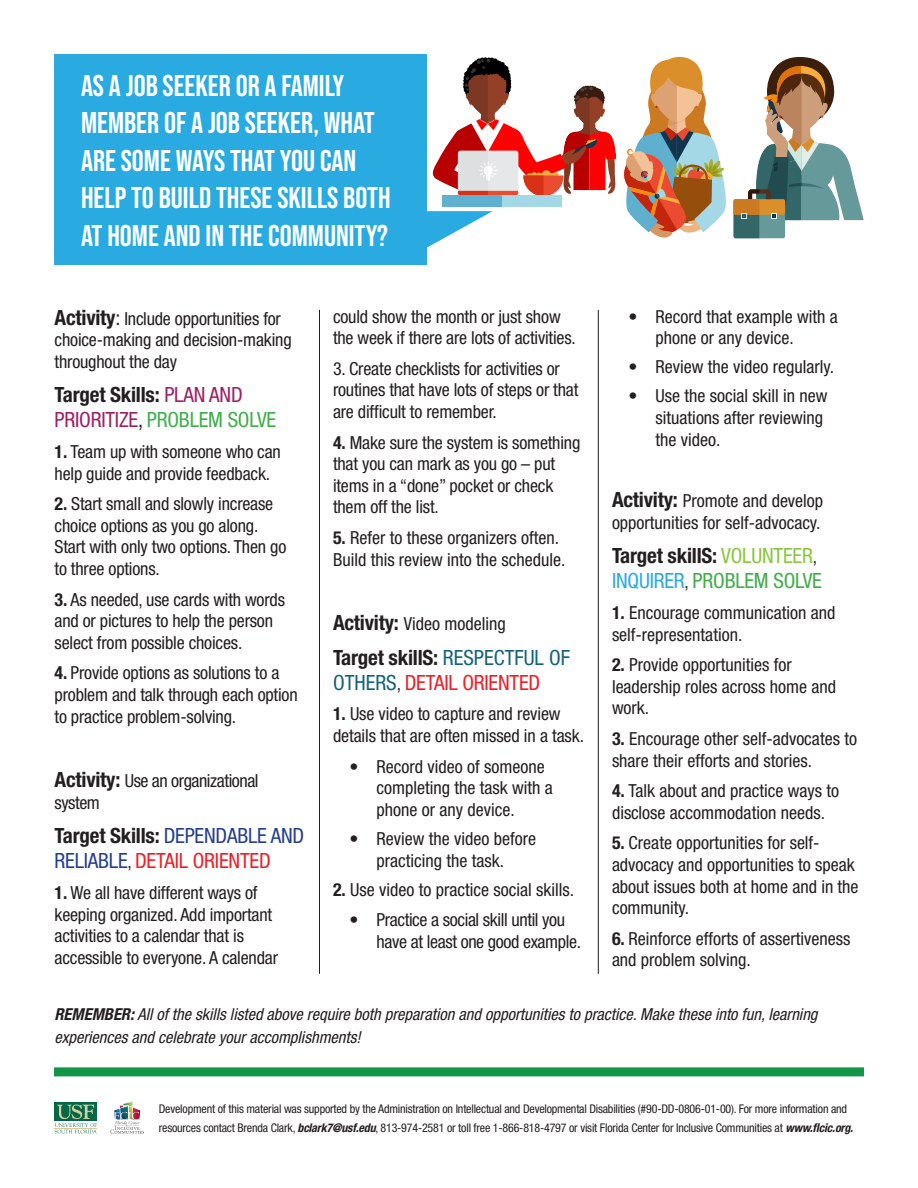
<style>
.page{position:relative;width:918px;height:1188px;background:#fff}
.page>*{position:absolute;margin:0;border:0;box-sizing:border-box;transform-origin:0 0}
.t1{font:30px/37.5px "Bebas Neue";color:#fff}
.t2{font:condensed 21px/25.2px "Helvetica Neue LT Std";letter-spacing:-.01em;color:#253f8e}
.t3{font:condensed 21px/25.2px "Helvetica Neue LT Std";letter-spacing:-.01em;color:#146378}
.t4{font:700 condensed 21px/25.2px "Helvetica Neue LT Std";letter-spacing:-.01em;color:#231f20}
.t5{font:condensed 21px/25.2px "Helvetica Neue LT Std";letter-spacing:-.01em;color:#9e2063}
.t6{font:condensed 18px/21.6px "Helvetica Neue LT Std";letter-spacing:-.005em;color:#231f20}
.t7{font:condensed 18px/21.6px "Helvetica Neue LT Std";letter-spacing:-.025em;color:#231f20}
.t8{font:italic condensed 16.5px/22.5px "Helvetica Neue LT Std";color:#231f20}
.t9{font:condensed 12px/19.5px "Helvetica Neue LT Std";letter-spacing:-.015em;color:#231f20}
.s1{font-weight:700;font-size:21px}
.s2{font-size:21px}
.s3{font-weight:700;color:#231f20}
.s4{color:#231f20}
.s5{color:#40ae49}
.s6{font-weight:700}
.s7{font-size:18px;color:#231f20}
.s8{color:#ee2026}
.s9{font-weight:400;color:#8bc640}
.s10{font-weight:400;font-size:18px}
.s11{font-weight:400;color:#29abe2}
.s12{font-weight:400;color:#40ae49}
.s13{font-weight:700;font-style:italic}
</style>
<div class="page">
<svg style="left:55px;top:1102px;width:44px;height:31px"></svg>
<hr style="left:55px;top:1128px;width:42px;height:1px;background:#d7cb9f">
<svg style="left:110px;top:1101px;width:34px;height:33px"></svg>
<div style="left:54px;top:1067px;width:810px;height:9px;background:#119547"></div>
<hr style="left:319px;top:310px;width:1px;height:664px;background:#231f20">
<hr style="left:598px;top:310px;width:1px;height:664px;background:#231f20">
<div style="left:54px;top:54px;width:373px;height:210px;background:#29abe2"></div>
<svg style="left:734px;top:57px;width:130px;height:181px"></svg>
<svg style="left:429px;top:56px;width:297px;height:183px"></svg>
<p class="t1" style="left:81px;top:66px;width:311px">AS A JOB SEEKER OR A FAMILY<br>MEMBER OF A JOB SEEKER, WHAT<br>ARE SOME WAYS THAT YOU CAN<br>HELP TO BUILD THESE SKILLS BOTH<br>AT HOME AND IN THE COMMUNITY?</p>
<p class="t6" style="left:55px;top:308px;width:239px"><span class="s1">Activity</span><span class="s2">:</span> Include opportunities for choice-making and decision-making throughout the day</p>
<p class="t5" style="left:55px;top:382px;width:223px"><span class="s3">Target Skills:</span> PLAN AND<br>PRIORITIZE<span class="s4">,</span> <span class="s5">PROBLEM SOLVE</span></p>
<p class="t6" style="left:55px;top:441px;width:228px"><span class="s6">1.</span> Team up with someone who can help guide and provide feedback.</p>
<p class="t6" style="left:55px;top:493px;width:233px"><span class="s6">2.</span> Start small and slowly increase choice options as you go along.<br>Start with only two options. Then go to three options.</p>
<p class="t6" style="left:55px;top:588px;width:232px"><span class="s6">3.</span> As needed, use cards with words and or pictures to help the person select from possible choices.</p>
<p class="t6" style="left:55px;top:662px;width:245px"><span class="s6">4.</span> Provide options as solutions to a problem and talk through each option to practice problem-solving.</p>
<p class="t7" style="left:55px;top:770px;width:205px"><span class="s1">Activity:</span> Use an organizational system</p>
<p class="t2" style="left:55px;top:823px;width:251px"><span class="s3">Target Skills:</span> DEPENDABLE AND<br>RELIABLE<span class="s7">,</span> <span class="s8">DETAIL ORIENTED</span></p>
<p class="t6" style="left:55px;top:882px;width:225px"><span class="s6">1.</span> We all have different ways of keeping organized. Add important activities to a calendar that is accessible to everyone. A calendar</p>
<p class="t6" style="left:333px;top:305px;width:244px">could show the month or just show the week if there are lots of activities.</p>
<p class="t6" style="left:333px;top:358px;width:247px">3. Create checklists for activities or routines that have lots of steps or that are difficult to remember.</p>
<p class="t6" style="left:333px;top:431px;width:249px"><span class="s6">4.</span> Make sure the system is something that you can mark as you go – put items in a “done” pocket or check them off the list.</p>
<p class="t6" style="left:333px;top:527px;width:234px"><span class="s6">5.</span> Refer to these organizers often.<br>Build this review into the schedule.</p>
<p class="t6" style="left:333px;top:613px;width:174px"><span class="s1">Activity:</span> Video modeling</p>
<p class="t3" style="left:333px;top:645px;width:239px"><span class="s3">Target skillS:</span> RESPECTFUL OF<br>OTHERS<span class="s7">,</span> <span class="s8">DETAIL ORIENTED</span></p>
<p class="t6" style="left:333px;top:703px;width:253px"><span class="s6">1.</span> Use video to capture and review details that are often missed in a task.</p>
<p class="t6" style="left:376px;top:755px;width:178px;text-indent:-27px">• Record video of someone completing the task with a phone or any device.</p>
<p class="t6" style="left:350px;top:828px;width:188px;text-align:center">• Review the video before practicing the task.</p>
<p class="t6" style="left:333px;top:878px;width:243px"><span class="s6">2.</span> Use video to practice social skills.</p>
<p class="t6" style="left:376px;top:909px;width:206px;text-indent:-27px">• Practice a social skill until you have at least one good example.</p>
<p class="t6" style="left:656px;top:305px;width:184px;text-indent:-27px">• Record that example with a phone or any device.</p>
<p class="t6" style="left:628px;top:356px;width:207px">• Review the video regularly.</p>
<p class="t6" style="left:656px;top:385px;width:173px;text-indent:-27px">• Use the social skill in new situations after reviewing the video.</p>
<p class="t6" style="left:612px;top:490px;width:213px"><span class="s1">Activity:</span> Promote and develop opportunities for self-advocacy.</p>
<p class="t4" style="left:612px;top:543px;width:211px">Target skillS: <span class="s9">VOLUNTEER</span><span class="s10">,<br></span><span class="s11">INQUIRER</span><span class="s10">,</span> <span class="s12">PROBLEM SOLVE</span></p>
<p class="t6" style="left:612px;top:602px;width:225px"><span class="s6">1.</span> Encourage communication and self-representation.</p>
<p class="t6" style="left:612px;top:654px;width:226px"><span class="s6">2.</span> Provide opportunities for leadership roles across home and work.</p>
<p class="t6" style="left:612px;top:728px;width:247px"><span class="s6">3.</span> Encourage other self-advocates to share their efforts and stories.</p>
<p class="t6" style="left:612px;top:780px;width:229px"><span class="s6">4.</span> Talk about and practice ways to disclose accommodation needs.</p>
<p class="t6" style="left:612px;top:832px;width:248px"><span class="s6">5.</span> Create opportunities for self&shy;advocacy and opportunities to speak about issues both at home and in the community.</p>
<p class="t6" style="left:612px;top:928px;width:240px"><span class="s6">6.</span> Reinforce efforts of assertiveness and problem solving.</p>
<p class="t8" style="left:54px;top:1003px;width:765px"><span class="s6">REMEMBER:</span> All of the skills listed above require both preparation and opportunities to practice. Make these into fun, learning experiences and celebrate your accomplishments!</p>
<p class="t9" style="left:159px;top:1098px;width:696px">Development of this material was supported by the Administration on Intellectual and Developmental Disabilities (#90-DD-0806-01-00). For more information and resources contact Brenda Clark, <span class="s13">bclark7@usf.edu</span>, 813-974-2581 or toll free 1-866-818-4797 or visit Florida Center for Inclusive Communities at <span class="s13">www.flcic.org.</span></p>
</div>
